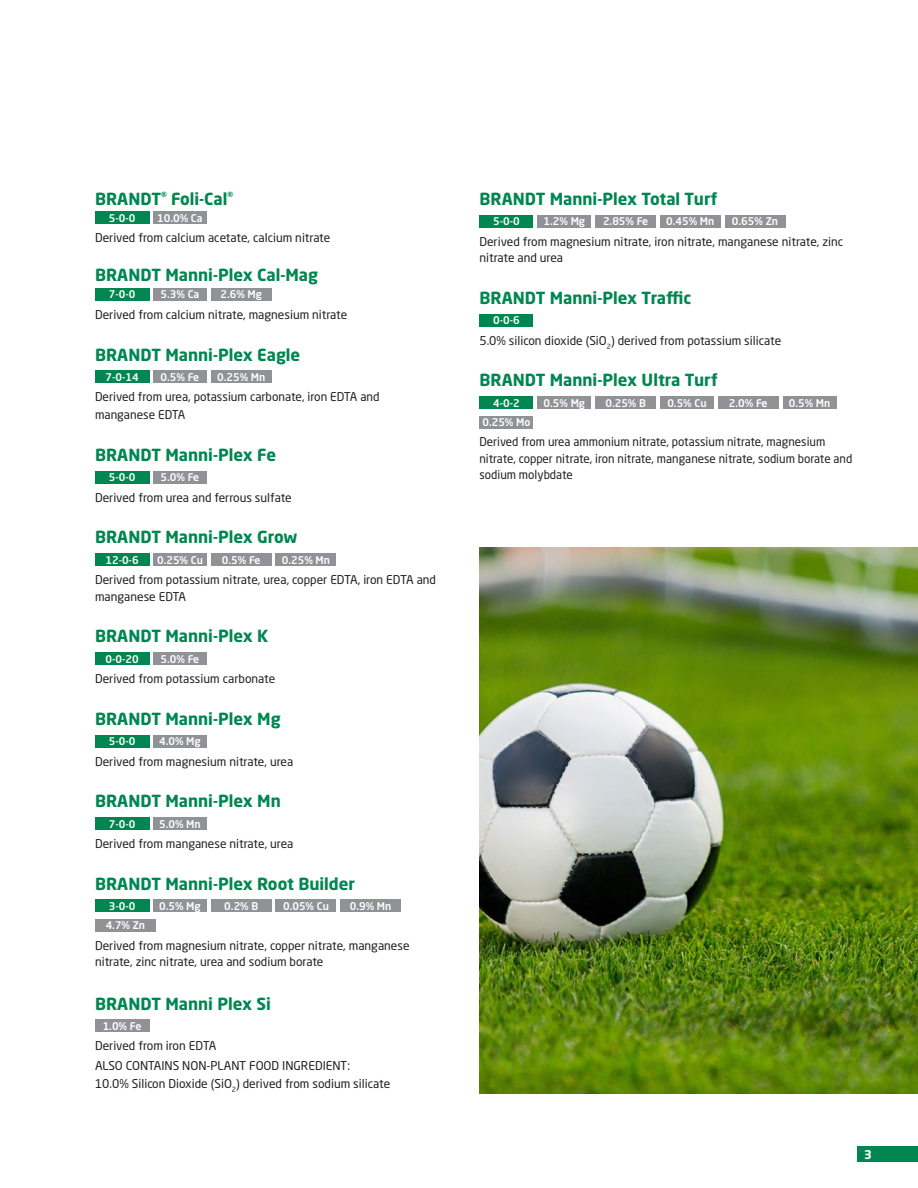
<style>
.page{position:relative;width:918px;height:1188px;background:#fff}
.page>*{position:absolute;margin:0;border:0;box-sizing:border-box;transform-origin:0 0}
.t1{font:700 16.5px "Neo Sans Pro";color:#008751}
.t2{font:12px/16.5px "Neo Sans Pro";color:#231f20}
.t3{font:700 12px "Neo Sans Pro";color:#fff}
.t4{font:500 10.5px "Neo Sans Pro";color:#fff}
</style>
<div class="page">
<div style="left:95px;top:211px;width:54px;height:13px;background:#008751"></div>
<div style="left:153px;top:211px;width:54px;height:13px;background:#919295"></div>
<div style="left:95px;top:288px;width:54px;height:13px;background:#008751"></div>
<div style="left:153px;top:288px;width:54px;height:13px;background:#919295"></div>
<div style="left:211px;top:288px;width:61px;height:13px;background:#919295"></div>
<div style="left:95px;top:370px;width:54px;height:13px;background:#008751"></div>
<div style="left:153px;top:370px;width:54px;height:13px;background:#919295"></div>
<div style="left:211px;top:370px;width:61px;height:13px;background:#919295"></div>
<div style="left:95px;top:471px;width:54px;height:13px;background:#008751"></div>
<div style="left:153px;top:471px;width:54px;height:13px;background:#919295"></div>
<div style="left:95px;top:553px;width:54px;height:13px;background:#008751"></div>
<div style="left:153px;top:553px;width:54px;height:13px;background:#919295"></div>
<div style="left:211px;top:553px;width:61px;height:13px;background:#919295"></div>
<div style="left:276px;top:553px;width:60px;height:13px;background:#919295"></div>
<div style="left:95px;top:652px;width:54px;height:13px;background:#008751"></div>
<div style="left:153px;top:652px;width:54px;height:13px;background:#919295"></div>
<div style="left:95px;top:735px;width:54px;height:13px;background:#008751"></div>
<div style="left:153px;top:735px;width:54px;height:13px;background:#919295"></div>
<div style="left:95px;top:817px;width:54px;height:13px;background:#008751"></div>
<div style="left:153px;top:817px;width:54px;height:13px;background:#919295"></div>
<div style="left:95px;top:899px;width:54px;height:13px;background:#008751"></div>
<div style="left:153px;top:899px;width:54px;height:13px;background:#919295"></div>
<div style="left:211px;top:899px;width:61px;height:13px;background:#919295"></div>
<div style="left:276px;top:899px;width:60px;height:13px;background:#919295"></div>
<div style="left:340px;top:899px;width:61px;height:13px;background:#919295"></div>
<div style="left:95px;top:919px;width:61px;height:13px;background:#919295"></div>
<div style="left:95px;top:1019px;width:54px;height:13px;background:#919295"></div>
<div style="left:479px;top:215px;width:54px;height:13px;background:#008751"></div>
<div style="left:537px;top:215px;width:54px;height:13px;background:#919295"></div>
<div style="left:595px;top:215px;width:61px;height:13px;background:#919295"></div>
<div style="left:660px;top:215px;width:61px;height:13px;background:#919295"></div>
<div style="left:725px;top:215px;width:60px;height:13px;background:#919295"></div>
<div style="left:479px;top:314px;width:54px;height:13px;background:#008751"></div>
<div style="left:479px;top:396px;width:54px;height:13px;background:#008751"></div>
<div style="left:537px;top:396px;width:54px;height:13px;background:#919295"></div>
<div style="left:595px;top:396px;width:61px;height:13px;background:#919295"></div>
<div style="left:660px;top:396px;width:54px;height:13px;background:#919295"></div>
<div style="left:718px;top:396px;width:61px;height:13px;background:#919295"></div>
<div style="left:783px;top:396px;width:54px;height:13px;background:#919295"></div>
<div style="left:479px;top:416px;width:54px;height:12px;background:#919295"></div>
<img style="left:479px;top:547px;width:439px;height:547px">
<div style="left:857px;top:1147px;width:61px;height:15px;background:#008751"></div>
<h1 class="t1" style="left:95px;top:188px;width:140px">BRANDT<sup>®</sup> Foli-Cal<sup>®</sup></h1>
<p class="t4" style="left:109px;top:211px;width:28px">5-0-0</p>
<p class="t4" style="left:157px;top:211px;width:47px">10.0% Ca</p>
<p class="t2" style="left:95px;top:230px;width:237px">Derived from calcium acetate, calcium nitrate</p>
<h1 class="t1" style="left:95px;top:265px;width:225px">BRANDT Manni-Plex Cal-Mag</h1>
<p class="t4" style="left:109px;top:288px;width:28px">7-0-0</p>
<p class="t4" style="left:161px;top:288px;width:40px">5.3% Ca</p>
<p class="t4" style="left:221px;top:288px;width:43px">2.6% Mg</p>
<p class="t2" style="left:95px;top:306px;width:254px">Derived from calcium nitrate, magnesium nitrate</p>
<h1 class="t1" style="left:95px;top:344px;width:207px">BRANDT Manni-Plex Eagle</h1>
<p class="t4" style="left:105px;top:370px;width:35px">7-0-14</p>
<p class="t4" style="left:161px;top:370px;width:40px">0.5% Fe</p>
<p class="t4" style="left:217px;top:370px;width:50px">0.25% Mn</p>
<p class="t2" style="left:95px;top:388px;width:286px;line-height:18px">Derived from urea, potassium carbonate, iron EDTA and manganese EDTA</p>
<h1 class="t1" style="left:95px;top:444px;width:183px">BRANDT Manni-Plex Fe</h1>
<p class="t4" style="left:109px;top:471px;width:28px">5-0-0</p>
<p class="t4" style="left:161px;top:471px;width:40px">5.0% Fe</p>
<p class="t2" style="left:95px;top:489px;width:198px">Derived from urea and ferrous sulfate</p>
<h1 class="t1" style="left:95px;top:527px;width:204px">BRANDT Manni-Plex Grow</h1>
<p class="t4" style="left:105px;top:553px;width:35px">12-0-6</p>
<p class="t4" style="left:157px;top:553px;width:47px">0.25% Cu</p>
<p class="t4" style="left:222px;top:553px;width:40px">0.5% Fe</p>
<p class="t4" style="left:282px;top:553px;width:50px">0.25% Mn</p>
<p class="t2" style="left:95px;top:571px;width:343px">Derived from potassium nitrate, urea, copper EDTA, iron EDTA and manganese EDTA</p>
<h1 class="t1" style="left:95px;top:626px;width:175px">BRANDT Manni-Plex K</h1>
<p class="t4" style="left:105px;top:652px;width:35px">0-0-20</p>
<p class="t4" style="left:161px;top:652px;width:40px">5.0% Fe</p>
<p class="t2" style="left:95px;top:670px;width:182px">Derived from potassium carbonate</p>
<h1 class="t1" style="left:95px;top:708px;width:187px">BRANDT Manni-Plex Mg</h1>
<p class="t4" style="left:109px;top:735px;width:28px">5-0-0</p>
<p class="t4" style="left:159px;top:735px;width:43px">4.0% Mg</p>
<p class="t2" style="left:95px;top:753px;width:200px">Derived from magnesium nitrate, urea</p>
<h1 class="t1" style="left:95px;top:791px;width:187px">BRANDT Manni-Plex Mn</h1>
<p class="t4" style="left:109px;top:817px;width:28px">7-0-0</p>
<p class="t4" style="left:159px;top:817px;width:43px">5.0% Mn</p>
<p class="t2" style="left:95px;top:835px;width:200px">Derived from manganese nitrate, urea</p>
<h1 class="t1" style="left:95px;top:873px;width:261px">BRANDT Manni-Plex Root Builder</h1>
<p class="t4" style="left:109px;top:899px;width:28px">3-0-0</p>
<p class="t4" style="left:159px;top:899px;width:43px">0.5% Mg</p>
<p class="t4" style="left:224px;top:899px;width:35px">0.2% B</p>
<p class="t4" style="left:283px;top:899px;width:47px">0.05% Cu</p>
<p class="t4" style="left:350px;top:899px;width:43px">0.9% Mn</p>
<p class="t4" style="left:106px;top:919px;width:41px">4.7% Zn</p>
<p class="t2" style="left:95px;top:937px;width:316px">Derived from magnesium nitrate, copper nitrate, manganese nitrate, zinc nitrate, urea and sodium borate</p>
<h1 class="t1" style="left:95px;top:993px;width:178px">BRANDT Manni Plex Si</h1>
<p class="t4" style="left:103px;top:1019px;width:40px">1.0% Fe</p>
<p class="t2" style="left:95px;top:1036px;width:256px;line-height:19.5px">Derived from iron EDTA<br>ALSO CONTAINS NON-PLANT FOOD INGREDIENT:</p>
<p class="t2" style="left:95px;top:1075px;width:297px">10.0% Silicon Dioxide (SiO<sub>2</sub>) derived from sodium silicate</p>
<h1 class="t1" style="left:479px;top:188px;width:240px">BRANDT Manni-Plex Total Turf</h1>
<p class="t4" style="left:493px;top:215px;width:28px">5-0-0</p>
<p class="t4" style="left:544px;top:215px;width:43px">1.2% Mg</p>
<p class="t4" style="left:603px;top:215px;width:47px">2.85% Fe</p>
<p class="t4" style="left:666px;top:215px;width:50px">0.45% Mn</p>
<p class="t4" style="left:732px;top:215px;width:48px">0.65% Zn</p>
<p class="t2" style="left:479px;top:233px;width:365px">Derived from magnesium nitrate, iron nitrate, manganese nitrate, zinc nitrate and urea</p>
<h1 class="t1" style="left:479px;top:287px;width:213px">BRANDT Manni-Plex Traffic</h1>
<p class="t4" style="left:493px;top:314px;width:28px">0-0-6</p>
<p class="t2" style="left:479px;top:332px;width:303px">5.0% silicon dioxide (SiO<sub>2</sub>) derived from potassium silicate</p>
<h1 class="t1" style="left:479px;top:370px;width:240px">BRANDT Manni-Plex Ultra Turf</h1>
<p class="t4" style="left:493px;top:396px;width:28px">4-0-2</p>
<p class="t4" style="left:544px;top:396px;width:43px">0.5% Mg</p>
<p class="t4" style="left:605px;top:396px;width:42px">0.25% B</p>
<p class="t4" style="left:667px;top:396px;width:41px">0.5% Cu</p>
<p class="t4" style="left:729px;top:396px;width:40px">2.0% Fe</p>
<p class="t4" style="left:789px;top:396px;width:43px">0.5% Mn</p>
<p class="t4" style="left:482px;top:416px;width:50px">0.25% Mo</p>
<p class="t2" style="left:479px;top:434px;width:375px">Derived from urea ammonium nitrate, potassium nitrate, magnesium nitrate, copper nitrate, iron nitrate, manganese nitrate, sodium borate and sodium molybdate</p>
<p class="t3" style="left:864px;top:1146px;width:9px">3</p>
</div>
